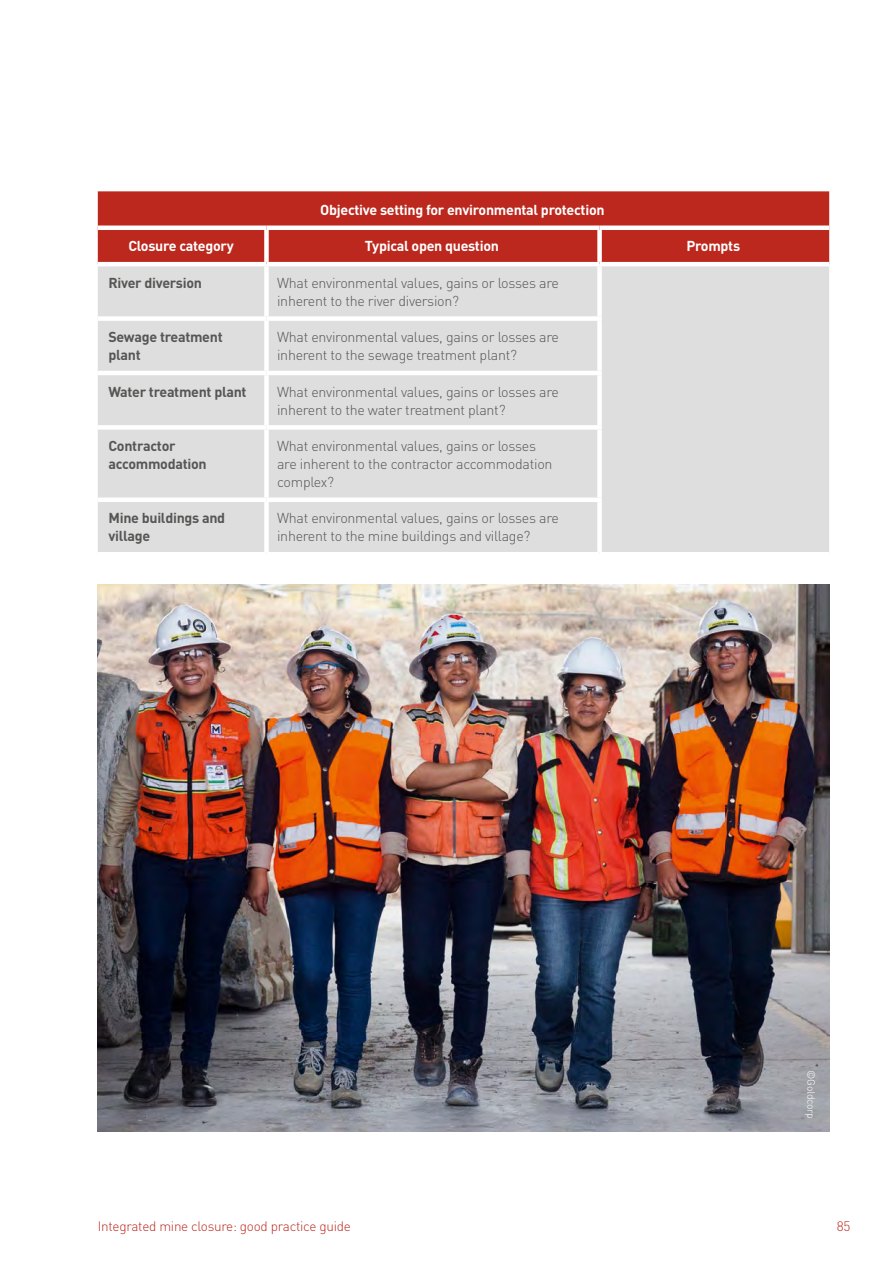
<style>
.page{position:relative;width:893px;height:1263px;background:#fff}
.page>*{position:absolute;margin:0;border:0;box-sizing:border-box;transform-origin:0 0}
.t1{font:300 14.25px/18px "DIN Pro";letter-spacing:-.02em;color:#565655}
.t2{font:700 14.25px/18px "DIN Pro";letter-spacing:-.02em;color:#565655}
.t3{font:700 14.25px "DIN Pro";letter-spacing:-.02em;color:#fff}
.t4{font:300 13.5px "DIN Pro";letter-spacing:-.02em;color:#bc281d}
.t5{font:300 10.5px "DIN Pro";letter-spacing:-.02em;color:#fff}
</style>
<div class="page">
<div style="left:98px;top:191px;width:731px;height:71px;background:#bc281d"></div>
<div style="left:98px;top:266px;width:731px;height:286px;background:#dfdede"></div>
<div style="left:264px;top:230px;width:5px;height:32px;background:#fff"></div>
<div style="left:597px;top:230px;width:5px;height:32px;background:#fff"></div>
<div style="left:264px;top:266px;width:5px;height:50px;background:#fff"></div>
<div style="left:597px;top:266px;width:5px;height:50px;background:#fff"></div>
<div style="left:264px;top:321px;width:5px;height:50px;background:#fff"></div>
<div style="left:597px;top:321px;width:5px;height:50px;background:#fff"></div>
<div style="left:264px;top:375px;width:5px;height:50px;background:#fff"></div>
<div style="left:597px;top:375px;width:5px;height:50px;background:#fff"></div>
<div style="left:264px;top:430px;width:5px;height:67px;background:#fff"></div>
<div style="left:597px;top:430px;width:5px;height:67px;background:#fff"></div>
<div style="left:264px;top:502px;width:5px;height:50px;background:#fff"></div>
<div style="left:597px;top:502px;width:5px;height:50px;background:#fff"></div>
<div style="left:98px;top:225px;width:168px;height:5px;background:#fff"></div>
<div style="left:266px;top:225px;width:334px;height:5px;background:#fff"></div>
<div style="left:600px;top:225px;width:229px;height:5px;background:#fff"></div>
<div style="left:98px;top:316px;width:168px;height:5px;background:#fff"></div>
<div style="left:266px;top:316px;width:336px;height:5px;background:#fff"></div>
<hr style="left:98px;top:371px;width:168px;height:4px;background:#fff">
<hr style="left:266px;top:371px;width:336px;height:4px;background:#fff">
<div style="left:98px;top:425px;width:168px;height:5px;background:#fff"></div>
<div style="left:266px;top:425px;width:336px;height:5px;background:#fff"></div>
<div style="left:98px;top:497px;width:168px;height:5px;background:#fff"></div>
<div style="left:266px;top:497px;width:336px;height:5px;background:#fff"></div>
<img style="left:98px;top:585px;width:731px;height:547px">
<p class="t3" style="left:320px;top:200px;width:286px">Objective setting for environmental protection</p>
<p class="t3" style="left:128px;top:237px;width:107px">Closure category</p>
<p class="t3" style="left:365px;top:237px;width:135px">Typical open question</p>
<p class="t3" style="left:686px;top:237px;width:55px">Prompts</p>
<p class="t2" style="left:108px;top:273px;width:95px">River diversion</p>
<p class="t1" style="left:277px;top:273px;width:283px">What environmental values, gains or losses are inherent to the river diversion?</p>
<p class="t2" style="left:108px;top:327px;width:116px">Sewage treatment plant</p>
<p class="t1" style="left:277px;top:327px;width:283px">What environmental values, gains or losses are inherent to the sewage treatment plant?</p>
<p class="t2" style="left:108px;top:382px;width:140px">Water treatment plant</p>
<p class="t1" style="left:277px;top:382px;width:283px">What environmental values, gains or losses are inherent to the water treatment plant?</p>
<p class="t2" style="left:108px;top:436px;width:100px">Contractor accommodation</p>
<p class="t1" style="left:277px;top:436px;width:277px">What environmental values, gains or losses are inherent to the contractor accommodation complex?</p>
<p class="t2" style="left:108px;top:509px;width:118px">Mine buildings and village</p>
<p class="t1" style="left:277px;top:509px;width:283px">What environmental values, gains or losses are inherent to the mine buildings and village?</p>
<p class="t5" style="left:818px;top:1070px;width:51px;rotate:90deg">©Goldcorp</p>
<p class="t4" style="left:98px;top:1217px;width:255px">Integrated mine closure: good practice guide</p>
<p class="t4" style="left:837px;top:1217px;width:15px">85</p>
</div>
